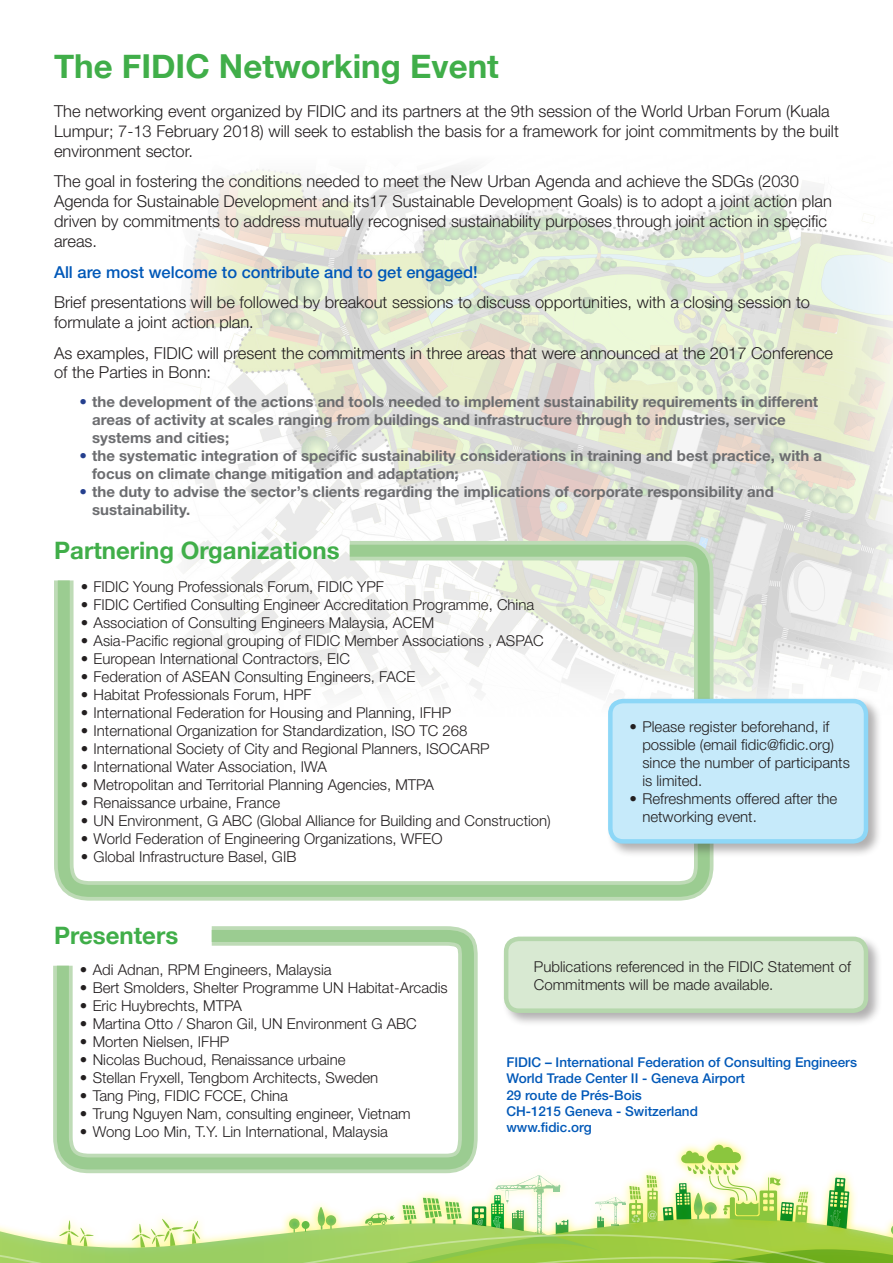
<style>
.page{position:relative;width:893px;height:1263px;background:#fff}
.page>*{position:absolute;margin:0;border:0;box-sizing:border-box;transform-origin:0 0}
.quito_title2{font:700 33px "Helvetica Neue";color:#40ae49}
.quito_title3{font:700 24px "Helvetica Neue";color:#40ae49}
.quito_body_text_c11{font:300 16.5px/19.8px "Helvetica Neue";color:#231f20}
.quito_inter{font:500 16.5px "Helvetica Neue";color:#0058b8}
.t1{font:300 15px/18px "Helvetica Neue CE";color:#231f20}
.t2{font:700 15px/18px "Helvetica Neue CE";color:#6c6d70}
.quito_body_text_c10{font:300 15px/18px "Helvetica Neue";color:#231f20}
.quito_inter_copie{font:500 13.5px "Helvetica Neue";color:#0058b8}
.s1{font-family:"Helvetica Neue";font-weight:500;color:#253f8e}
</style>
<div class="page">
<img style="left:184px;top:166px;width:709px;height:531px">
<svg style="left:0;top:1145px;width:893px;height:118px"></svg>
<svg style="left:184px;top:531px;width:539px;height:166px"></svg>
<svg style="left:54px;top:539px;width:662px;height:362px"></svg>
<svg style="left:43px;top:1145px;width:444px;height:38px"></svg>
<svg style="left:51px;top:926px;width:429px;height:249px"></svg>
<div style="left:606px;top:697px;width:276px;height:160px;background:#231f20;opacity:.35"></div>
<div style="left:610px;top:701px;width:256px;height:140px;background:#c6eafa;border-radius:13px"></div>
<div style="left:608px;top:699px;width:260px;height:145px;border:4px solid #8dd7f7;border-radius:13px"></div>
<div style="left:502px;top:934px;width:380px;height:93px;background:#231f20;opacity:.35"></div>
<div style="left:506px;top:939px;width:360px;height:72px;background:#d8e9d2;border-radius:13px"></div>
<div style="left:504px;top:936px;width:364px;height:77px;border:4px solid #b5d7ac;border-radius:13px"></div>
<p class="quito_title2" style="left:54px;top:45px;width:446px">The FIDIC Networking Event</p>
<p class="quito_body_text_c11" style="left:54px;top:101px;width:786px">The networking event organized by FIDIC and its partners at the 9th session of the World Urban Forum (Kuala<br>Lumpur; 7-13 February 2018) will seek to establish the basis for a framework for joint commitments by the built environment sector.</p>
<p class="quito_body_text_c11" style="left:54px;top:171px;width:779px">The goal in fostering the conditions needed to meet the New Urban Agenda and achieve the SDGs (2030<br>Agenda for Sustainable Development and its17 Sustainable Development Goals) is to adopt a joint action plan driven by commitments to address mutually recognised sustainability purposes through joint action in specific areas.</p>
<p class="quito_inter" style="left:54px;top:262px;width:425px">All are most welcome to contribute and to get engaged!</p>
<p class="quito_body_text_c11" style="left:54px;top:292px;width:758px">Brief presentations will be followed by breakout sessions to discuss opportunities, with a closing session to formulate a joint action plan.</p>
<p class="quito_body_text_c11" style="left:54px;top:342px;width:781px">As examples, FIDIC will present the commitments in three areas that were announced at the 2017 Conference of the Parties in Bonn:</p>
<p class="t2" style="left:92px;top:393px;width:727px;text-indent:-13px"><span class="s1">•</span> the development of the actions and tools needed to implement sustainability requirements in different areas of activity at scales ranging from buildings and infrastructure through to industries, service systems and cities;</p>
<p class="t2" style="left:92px;top:447px;width:731px;text-indent:-13px"><span class="s1">•</span> the systematic integration of specific sustainability considerations in training and best practice, with a focus on climate change mitigation and adaptation;</p>
<p class="t2" style="left:92px;top:483px;width:683px;text-indent:-13px"><span class="s1">•</span> the duty to advise the sector’s clients regarding the implications of corporate responsibility and sustainability.</p>
<p class="quito_title3" style="left:54px;top:536px;width:287px">Partnering Organizations</p>
<p class="t1" style="left:81px;top:578px;width:305px">• FIDIC Young Professionals Forum, FIDIC YPF</p>
<p class="t1" style="left:81px;top:596px;width:455px">• FIDIC Certified Consulting Engineer Accreditation Programme, China</p>
<p class="t1" style="left:81px;top:614px;width:355px">• Association of Consulting Engineers Malaysia, ACEM</p>
<p class="t1" style="left:81px;top:632px;width:464px">• Asia-Pacific regional grouping of FIDIC Member Associations , ASPAC</p>
<p class="t1" style="left:81px;top:650px;width:271px">• European International Contractors, EIC</p>
<p class="t1" style="left:81px;top:668px;width:336px">• Federation of ASEAN Consulting Engineers, FACE</p>
<p class="t1" style="left:81px;top:686px;width:232px">• Habitat Professionals Forum, HPF</p>
<p class="t1" style="left:81px;top:704px;width:372px">• International Federation for Housing and Planning, IFHP</p>
<p class="t1" style="left:81px;top:722px;width:388px">• International Organization for Standardization, ISO TC 268</p>
<p class="t1" style="left:81px;top:740px;width:410px">• International Society of City and Regional Planners, ISOCARP</p>
<p class="t1" style="left:81px;top:758px;width:248px">• International Water Association, IWA</p>
<p class="t1" style="left:81px;top:776px;width:355px">• Metropolitan and Territorial Planning Agencies, MTPA</p>
<p class="t1" style="left:81px;top:794px;width:201px">• Renaissance urbaine, France</p>
<p class="t1" style="left:81px;top:812px;width:472px">• UN Environment, G ABC (Global Alliance for Building and Construction)</p>
<p class="t1" style="left:81px;top:830px;width:363px">• World Federation of Engineering Organizations, WFEO</p>
<p class="t1" style="left:81px;top:848px;width:217px">• Global Infrastructure Basel, GIB</p>
<p class="t1" style="left:642px;top:718px;width:209px;text-indent:-13px">• Please register beforehand, if possible (email fidic@fidic.org) since the number of participants is limited.</p>
<p class="t1" style="left:642px;top:790px;width:197px;text-indent:-13px">• Refreshments offered after the networking event.</p>
<p class="quito_title3" style="left:54px;top:921px;width:126px">Presenters</p>
<p class="t1" style="left:80px;top:960px;width:253px">• Adi Adnan, RPM Engineers, Malaysia</p>
<p class="t1" style="left:80px;top:978px;width:369px">• Bert Smolders, Shelter Programme UN Habitat-Arcadis</p>
<p class="t1" style="left:80px;top:996px;width:163px">• Eric Huybrechts, MTPA</p>
<p class="t1" style="left:80px;top:1014px;width:338px">• Martina Otto / Sharon Gil, UN Environment G ABC</p>
<p class="t1" style="left:80px;top:1032px;width:151px">• Morten Nielsen, IFHP</p>
<p class="t1" style="left:80px;top:1050px;width:267px">• Nicolas Buchoud, Renaissance urbaine</p>
<p class="t1" style="left:80px;top:1068px;width:300px">• Stellan Fryxell, Tengbom Architects, Sweden</p>
<p class="t1" style="left:80px;top:1086px;width:210px">• Tang Ping, FIDIC FCCE, China</p>
<p class="t1" style="left:80px;top:1104px;width:332px">• Trung Nguyen Nam, consulting engineer, Vietnam</p>
<p class="t1" style="left:80px;top:1122px;width:309px">• Wong Loo Min, T.Y. Lin International, Malaysia</p>
<p class="quito_body_text_c10" style="left:534px;top:957px;width:319px">Publications referenced in the FIDIC Statement of<br>Commitments will be made available.</p>
<p class="quito_inter_copie" style="left:506px;top:1054px;width:352px">FIDIC – International Federation of Consulting Engineers</p>
<p class="quito_inter_copie" style="left:506px;top:1070px;width:240px">World Trade Center II - Geneva Airport</p>
<p class="quito_inter_copie" style="left:506px;top:1087px;width:137px">29 route de Prés-Bois</p>
<p class="quito_inter_copie" style="left:506px;top:1103px;width:193px">CH-1215 Geneva - Switzerland</p>
<p class="quito_inter_copie" style="left:506px;top:1119px;width:87px">www.fidic.org</p>
</div>
